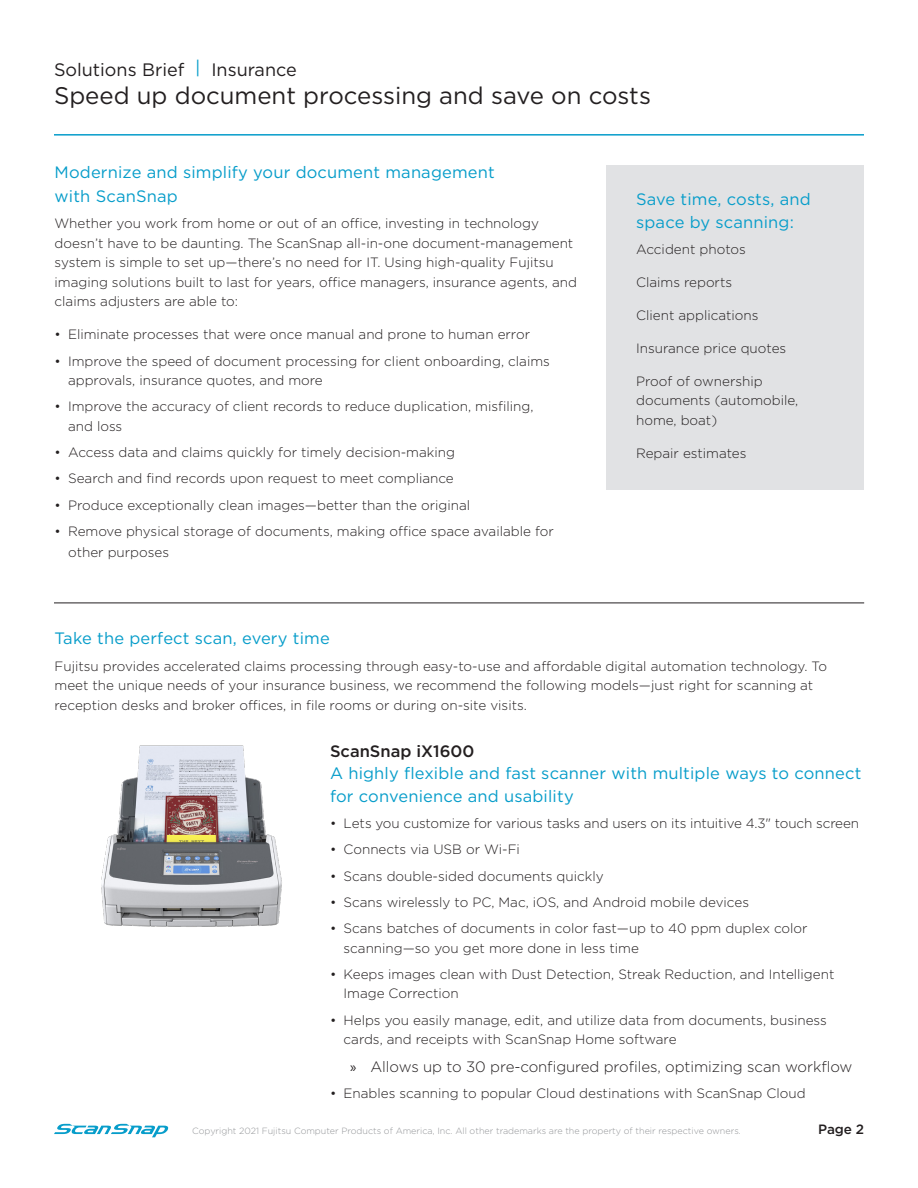
<style>
.page{position:relative;width:918px;height:1188px;background:#fff}
.page>*{position:absolute;margin:0;border:0;box-sizing:border-box;transform-origin:0 0}
.Header_Subheadline{font:24px "Gotham";color:#231f20}
.Header_Overline{font:18px "Gotham";color:#231f20}
.Subheadline{font:16.5px/22.5px "Gotham";letter-spacing:.01em;color:#079dca}
.Intro_header{font:500 16.5px "Gotham";color:#231f20}
.t1{font:300 15px "Gotham";letter-spacing:-.005em;color:#231f20}
.Body_copy{font:300 13.5px/19.5px "Gotham";color:#231f20}
.t2{font:500 13.5px "Gotham";color:#231f20}
.Legal_copy{font:300 9px "Gotham";color:#939598}
.s1{color:#079dca}
.s2{font-family:"Myriad Pro";font-weight:400}
</style>
<div class="page">
<hr style="left:54px;top:134px;width:810px;height:2px;background:#079dca">
<svg style="left:54px;top:1124px;width:114px;height:13px"></svg>
<div style="left:606px;top:165px;width:258px;height:324px;background:#e1e2e4"></div>
<img style="left:101px;top:745px;width:181px;height:182px">
<hr style="left:54px;top:603px;width:810px;height:1px;background:#231f20">
<p class="Header_Overline" style="left:54px;top:58px;width:244px">Solutions Brief <span class="s1">|</span> Insurance</p>
<p class="Header_Subheadline" style="left:54px;top:81px;width:598px">Speed up document processing and save on costs</p>
<p class="Subheadline" style="left:55px;top:160px;width:442px;line-height:24px">Modernize and simplify your document management with ScanSnap</p>
<p class="Body_copy" style="left:55px;top:214px;width:524px">Whether you work from home or out of an office, investing in technology doesn’t have to be daunting. The ScanSnap all-in-one document-management system is simple to set up—there’s no need for IT. Using high-quality Fujitsu imaging solutions built to last for years, office managers, insurance agents, and claims adjusters are able to:</p>
<p class="Body_copy" style="left:55px;top:325px;width:477px">• Eliminate processes that were once manual and prone to human error</p>
<p class="Body_copy" style="left:68px;top:351px;width:483px;text-indent:-14px">• Improve the speed of document processing for client onboarding, claims approvals, insurance quotes, and more</p>
<p class="Body_copy" style="left:68px;top:397px;width:467px;text-indent:-14px">• Improve the accuracy of client records to reduce duplication, misfiling, and loss</p>
<p class="Body_copy" style="left:55px;top:442px;width:402px">• Access data and claims quickly for timely decision-making</p>
<p class="Body_copy" style="left:55px;top:469px;width:401px">• Search and find records upon request to meet compliance</p>
<p class="Body_copy" style="left:55px;top:495px;width:417px">• Produce exceptionally clean images—better than the original</p>
<p class="Body_copy" style="left:68px;top:520px;width:487px;line-height:21px;text-indent:-14px">• Remove physical storage of documents, making office space available for other purposes</p>
<p class="Subheadline" style="left:636px;top:188px;width:176px">Save time, costs, and space by scanning:</p>
<p class="Body_copy" style="left:636px;top:239px;width:111px">Accident photos</p>
<p class="Body_copy" style="left:636px;top:272px;width:98px">Claims reports</p>
<p class="Body_copy" style="left:636px;top:305px;width:124px">Client applications</p>
<p class="Body_copy" style="left:636px;top:338px;width:152px">Insurance price quotes</p>
<p class="Body_copy" style="left:636px;top:371px;width:164px">Proof of ownership documents (automobile, home, boat)</p>
<p class="Body_copy" style="left:636px;top:443px;width:112px">Repair estimates</p>
<p class="Subheadline" style="left:55px;top:627px;width:277px">Take the perfect scan, every time</p>
<p class="Body_copy" style="left:55px;top:656px;width:774px">Fujitsu provides accelerated claims processing through easy-to-use and affordable digital automation technology. To meet the unique needs of your insurance business, we recommend the following models—just right for scanning at reception desks and broker offices, in file rooms or during on-site visits.</p>
<p class="Intro_header" style="left:330px;top:740px;width:146px">ScanSnap iX1600</p>
<p class="Subheadline" style="left:330px;top:762px;width:533px">A highly flexible and fast scanner with multiple ways to connect for convenience and usability</p>
<p class="Body_copy" style="left:330px;top:813px;width:531px">• Lets you customize for various tasks and users on its intuitive 4.3" touch screen</p>
<p class="Body_copy" style="left:330px;top:839px;width:191px">• Connects via USB or Wi-Fi</p>
<p class="Body_copy" style="left:330px;top:866px;width:275px">• Scans double-sided documents quickly</p>
<p class="Body_copy" style="left:330px;top:892px;width:421px">• Scans wirelessly to PC, Mac, iOS, and Android mobile devices</p>
<p class="Body_copy" style="left:344px;top:918px;width:466px;text-indent:-14px">• Scans batches of documents in color fast—up to 40 ppm duplex color scanning—so you get more done in less time</p>
<p class="Body_copy" style="left:344px;top:964px;width:492px;text-indent:-14px">• Keeps images clean with Dust Detection, Streak Reduction, and Intelligent<br>Image Correction</p>
<p class="Body_copy" style="left:344px;top:1010px;width:485px;text-indent:-14px">• Helps you easily manage, edit, and utilize data from documents, business cards, and receipts with ScanSnap Home software</p>
<p class="t1" style="left:350px;top:1057px;width:504px"><span class="s2">»</span> Allows up to 30 pre-configured profiles, optimizing scan workflow</p>
<p class="Body_copy" style="left:330px;top:1083px;width:477px">• Enables scanning to popular Cloud destinations with ScanSnap Cloud</p>
<p class="Legal_copy" style="left:192px;top:1125px;width:550px">Copyright 2021 Fujitsu Computer Products of America, Inc. All other trademarks are the property of their respective owners.</p>
<p class="t2" style="left:818px;top:1120px;width:47px">Page 2</p>
</div>
